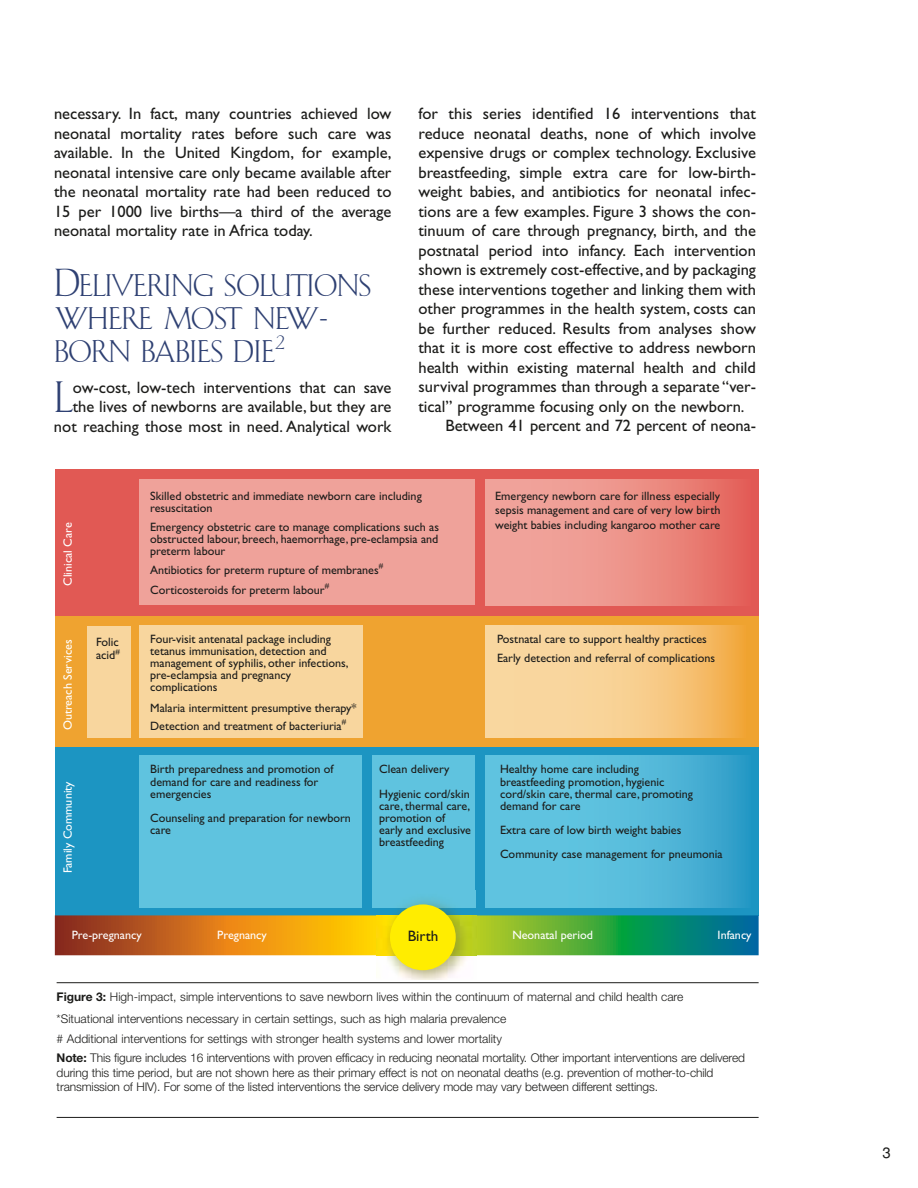
<style>
.page{position:relative;width:918px;height:1188px;background:#fff}
.page>*{position:absolute;margin:0;border:0;box-sizing:border-box;transform-origin:0 0}
.t1{font:37.2px "Bauer Text Initials";color:#2e4072}
.t2{font:33px/33px "Bauer Text Initials";letter-spacing:-.005em;color:#2e4072}
.t3{font:16.5px/19.5px "Gill Sans";color:#1c1c1a;text-align:justify}
.t4{font:15.15px "Gill Sans";color:#1c1c1a}
.t5{font:15px "Helvetica";color:#1c1c1a}
.t6{font:12.15px/12.1px "Gill Sans";color:#1c1c1a}
.t7{font:12.15px "Gill Sans";color:#fff}
.t8{font:300 12px/21.8px "Helvetica Neue";letter-spacing:-.01em;color:#1c1c1a}
.t9{font:7.65px "Gill Sans";color:#1c1c1a}
.s1{font-weight:700}
</style>
<div class="page">
<div style="left:55px;top:616px;width:704px;height:136px;background:#efa330"></div>
<div style="left:55px;top:469px;width:703px;height:146px;background:#e15954"></div>
<div style="left:140px;top:480px;width:335px;height:125px;background:#efa29a"></div>
<div style="left:55px;top:748px;width:704px;height:168px;background:#1c95c2"></div>
<svg style="left:486px;top:480px;width:251px;height:125px;background:#ec9087"></svg>
<div style="left:140px;top:625px;width:223px;height:112px;background:#f8d69e"></div>
<svg style="left:486px;top:625px;width:254px;height:112px;background:#f7cb88"></svg>
<div style="left:140px;top:755px;width:222px;height:152px;background:#5fc3df"></div>
<div style="left:373px;top:755px;width:102px;height:152px;background:#5fc3df"></div>
<svg style="left:486px;top:755px;width:259px;height:152px;background:#53b9d9"></svg>
<div style="left:87px;top:627px;width:44px;height:111px;background:#f8d69e"></div>
<svg style="left:55px;top:915px;width:704px;height:40px;background:#898c33"></svg>
<img style="left:376px;top:891px;width:100px;height:88px">
<img style="left:376px;top:891px;width:99px;height:16px">
<div style="left:390px;top:904px;width:66px;height:66px;background:#ffed00;border-radius:50%"></div>
<hr style="left:57px;top:1117px;width:702px;height:1px;background:#1c1c1a">
<hr style="left:57px;top:982px;width:702px;height:1px;background:#1c1c1a">
<p class="t3" style="left:54px;top:106px;width:339px">necessary. In fact, many countries achieved low neonatal mortality rates before such care was available. In the United Kingdom, for example, neonatal intensive care only became available after the neonatal mortality rate had been reduced to 15 per 1000 live births—a third of the average neonatal mortality rate in Africa today.</p>
<h2 class="t2" style="left:54px;top:268px;width:318px">Delivering solutions where most new&shy;born babies die<sup>2</sup></h2>
<h1 class="t1" style="left:54px;top:377px;width:20px">L</h1>
<p class="t3" style="left:54px;top:379px;width:339px;text-align:right">ow-cost, low-tech interventions that can save the lives of newborns are available, but they are not reaching those most in need. Analytical work</p>
<p class="t3" style="left:418px;top:106px;width:339px">for this series identified 16 interventions that</p>
<p class="t3" style="left:418px;top:125px;width:339px">reduce neonatal deaths, none of which involve</p>
<p class="t3" style="left:418px;top:145px;width:339px">expensive drugs or complex technology. Exclusive</p>
<p class="t3" style="left:418px;top:164px;width:339px">breastfeeding, simple extra care for low-birth-</p>
<p class="t3" style="left:418px;top:184px;width:339px">weight babies, and antibiotics for neonatal infec-</p>
<p class="t3" style="left:418px;top:203px;width:339px">tions are a few examples. Figure 3 shows the con-</p>
<p class="t3" style="left:418px;top:223px;width:339px">tinuum of care through pregnancy, birth, and the</p>
<p class="t3" style="left:418px;top:242px;width:339px">postnatal period into infancy. Each intervention</p>
<p class="t3" style="left:418px;top:262px;width:339px">shown is extremely cost-effective,and by packaging</p>
<p class="t3" style="left:418px;top:281px;width:339px">these interventions together and linking them with</p>
<p class="t3" style="left:418px;top:301px;width:339px">other programmes in the health system, costs can</p>
<p class="t3" style="left:418px;top:320px;width:339px">be further reduced. Results from analyses show</p>
<p class="t3" style="left:418px;top:340px;width:339px">that it is more cost effective to address newborn</p>
<p class="t3" style="left:418px;top:359px;width:339px">health within existing maternal health and child</p>
<p class="t3" style="left:418px;top:379px;width:339px">survival programmes than through a separate “ver-</p>
<p class="t3" style="left:418px;top:398px;width:328px">tical” programme focusing only on the newborn.</p>
<p class="t3" style="left:445px;top:418px;width:312px">Between 41 percent and 72 percent of neona-</p>
<p class="t7" style="left:64px;top:586px;width:65px;rotate:-90deg">Clinical Care</p>
<p class="t7" style="left:64px;top:730px;width:92px;rotate:-90deg">Outreach Services</p>
<p class="t7" style="left:64px;top:873px;width:94px;rotate:-90deg">Family Community</p>
<p class="t6" style="left:96px;top:638px;width:25px">Folic acid<sup>#</sup></p>
<p class="t6" style="left:150px;top:491px;width:273px">Skilled obstetric and immediate newborn care including resuscitation</p>
<p class="t6" style="left:495px;top:490px;width:227px;line-height:14.5px">Emergency newborn care for illness especially sepsis management and care of very low birth</p>
<p class="t6" style="left:150px;top:522px;width:290px">Emergency obstetric care to manage complications such as</p>
<p class="t6" style="left:495px;top:520px;width:227px">weight babies including kangaroo mother care</p>
<p class="t6" style="left:150px;top:534px;width:290px">obstructed labour, breech, haemorrhage, pre-eclampsia and preterm labour</p>
<p class="t6" style="left:150px;top:566px;width:230px">Antibiotics for preterm rupture of membranes</p>
<p class="t9" style="left:379px;top:563px;width:6px">#</p>
<p class="t6" style="left:150px;top:585px;width:176px">Corticosteroids for preterm labour</p>
<p class="t9" style="left:325px;top:583px;width:6px">#</p>
<p class="t6" style="left:150px;top:634px;width:200px">Four-visit antenatal package including tetanus immunisation, detection and management of syphilis, other infections, pre-eclampsia and pregnancy complications</p>
<p class="t6" style="left:497px;top:630px;width:220px;line-height:19.6px">Postnatal care to support healthy practices<br>Early detection and referral of complications</p>
<p class="t6" style="left:150px;top:700px;width:208px;line-height:18.1px">Malaria intermittent presumptive therapy*<br>Detection and treatment of bacteriuria</p>
<p class="t9" style="left:342px;top:719px;width:6px">#</p>
<p class="t6" style="left:150px;top:765px;width:185px">Birth preparedness and promotion of demand for care and readiness for emergencies</p>
<p class="t6" style="left:379px;top:759px;width:92px;line-height:24.3px">Clean delivery<br>Hygienic cord/skin</p>
<p class="t6" style="left:379px;top:801px;width:93px">care, thermal care, promotion of early and exclusive breastfeeding</p>
<p class="t6" style="left:150px;top:813px;width:202px">Counseling and preparation for newborn care</p>
<p class="t6" style="left:500px;top:765px;width:195px">Healthy home care including breastfeeding promotion, hygienic cord/skin care, thermal care, promoting demand for care</p>
<p class="t6" style="left:500px;top:819px;width:224px;line-height:24.3px">Extra care of low birth weight babies<br>Community case management for pneumonia</p>
<p class="t4" style="left:408px;top:930px;width:32px">Birth</p>
<p class="t7" style="left:718px;top:930px;width:35px">Infancy</p>
<p class="t7" style="left:72px;top:930px;width:71px">Pre-pregnancy</p>
<p class="t7" style="left:217px;top:930px;width:51px">Pregnancy</p>
<p class="t7" style="left:512px;top:930px;width:82px">Neonatal period</p>
<p class="t8" style="left:57px;top:987px;width:628px"><span class="s1">Figure 3:</span> High-impact, simple interventions to save newborn lives within the continuum of maternal and child health care *Situational interventions necessary in certain settings, such as high malaria prevalence</p>
<p class="t8" style="left:57px;top:1030px;width:690px;line-height:19.8px"># Additional interventions for settings with stronger health systems and lower mortality<br><span class="s1">Note:</span> This figure includes 16 interventions with proven efficacy in reducing neonatal mortality. Other important interventions are delivered</p>
<p class="t8" style="left:57px;top:1066px;width:658px;line-height:14.4px">during this time period, but are not shown here as their primary effect is not on neonatal deaths (e.g. prevention of mother-to-child transmission of HIV). For some of the listed interventions the service delivery mode may vary between different settings.</p>
<p class="t5" style="left:883px;top:1147px;width:10px">3</p>
</div>
